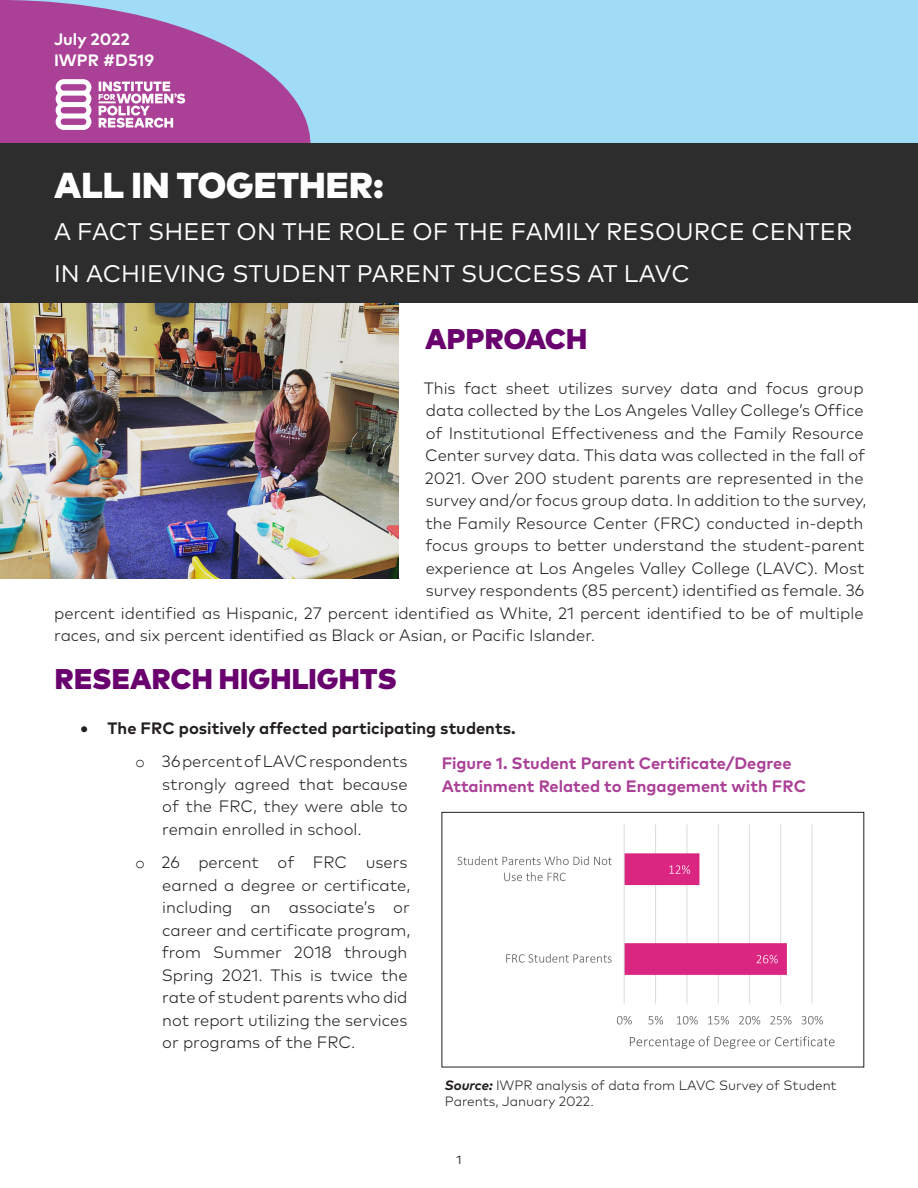
<style>
.page{position:relative;width:918px;height:1188px;background:#fff}
.page>*{position:absolute;margin:0;border:0;box-sizing:border-box;transform-origin:0 0}
.t1{font:900 36px "Mark Pro";letter-spacing:.005em;color:#fff}
.Heading_3{font:900 28.5px "Mark Pro";letter-spacing:.005em;color:#69016e}
.t2{font:24px/42px "Mark Pro";letter-spacing:.005em;color:#fff}
.t3{font:300 16.5px/22.5px "Mark Pro";color:#231f20;text-align:justify}
.Figure{font:700 16.5px/22.5px "Mark Pro";color:#ab4097}
.t4{font:700 16.5px "Mark Pro";color:#231f20}
.t5{font:700 16.5px "Mark Pro";color:#fff}
.t6{font:300 13.5px/16.2px "Mark Pro";color:#231f20}
.t7{font:12px "Mark Pro";color:#231f20}
.s1{font-family:"Courier New";font-weight:400}
.s2{font-weight:700;font-style:italic}
</style>
<div class="page">
<img style="left:0;top:302px;width:399px;height:277px">
<div style="left:0;top:0;width:918px;height:205px;background:#a0dcf5"></div>
<svg style="left:0;top:0;width:310px;height:143px;fill:#ab4097"></svg>
<div style="left:0;top:143px;width:918px;height:159px;background:#2d2d2d"></div>
<svg style="left:56px;top:79px;width:35px;height:51px;background:#ddb2d5"></svg>
<svg style="left:99px;top:81px;width:86px;height:47px;background:#cc8cc0"></svg>
<img style="left:457px;top:824px;width:378px;height:225px">
<div style="left:442px;top:812px;width:422px;height:255px;border:1px solid #231f20"></div>
<p class="t5" style="left:54px;top:27px;width:77px">July 2022</p>
<p class="t5" style="left:54px;top:48px;width:102px">IWPR #D519</p>
<p class="t1" style="left:54px;top:157px;width:331px">ALL IN TOGETHER:</p>
<p class="t2" style="left:54px;top:208px;width:800px">A FACT SHEET ON THE ROLE OF THE FAMILY RESOURCE CENTER<br>IN ACHIEVING STUDENT PARENT SUCCESS AT LAVC</p>
<p class="Heading_3" style="left:425px;top:317px;width:163px">APPROACH</p>
<p class="t3" style="left:424px;top:375px;width:441px">This fact sheet utilizes survey data and focus group</p>
<p class="t3" style="left:426px;top:398px;width:439px">data collected by the Los Angeles Valley College’s Office</p>
<p class="t3" style="left:426px;top:420px;width:439px">of Institutional Effectiveness and the Family Resource</p>
<p class="t3" style="left:425px;top:443px;width:442px">Center survey data. This data was collected in the fall of</p>
<p class="t3" style="left:425px;top:465px;width:440px">2021. Over 200 student parents are represented in the</p>
<p class="t3" style="left:426px;top:488px;width:442px">survey and/or focus group data. In addition to the survey,</p>
<p class="t3" style="left:425px;top:510px;width:440px">the Family Resource Center (FRC) conducted in-depth</p>
<p class="t3" style="left:425px;top:533px;width:441px">focus groups to better understand the student-parent</p>
<p class="t3" style="left:426px;top:555px;width:440px">experience at Los Angeles Valley College (LAVC). Most</p>
<p class="t3" style="left:426px;top:578px;width:440px">survey respondents (85 percent) identified as female. 36</p>
<p class="t3" style="left:54px;top:600px;width:811px">percent identified as Hispanic, 27 percent identified as White, 21 percent identified to be of multiple</p>
<p class="t3" style="left:54px;top:623px;width:542px">races, and six percent identified as Black or Asian, or Pacific Islander.</p>
<p class="Heading_3" style="left:55px;top:657px;width:343px">RESEARCH HIGHLIGHTS</p>
<p class="t4" style="left:80px;top:716px;width:437px">• The FRC positively affected participating students.</p>
<p class="t3" style="left:162px;top:749px;width:247px;text-indent:-27px"><span class="s1">o</span> 36 percent of LAVC respondents strongly agreed that because of the FRC, they were able to remain enrolled in school.</p>
<p class="t3" style="left:162px;top:850px;width:250px;text-align:left;text-indent:-26px"><span class="s1">o</span> 26 percent of FRC users earned a degree or certificate, including an associate’s or career and certificate program, from Summer 2018 through<br>Spring 2021. This is twice the rate of student parents who did not report utilizing the services or programs of the FRC.</p>
<p class="Figure" style="left:442px;top:751px;width:366px">Figure 1. Student Parent Certificate/Degree<br>Attainment Related to Engagement with FRC</p>
<p class="t6" style="left:445px;top:1076px;width:393px"><span class="s2">Source:</span> IWPR analysis of data from LAVC Survey of Student<br>Parents, January 2022.</p>
<p class="t7" style="left:456px;top:1151px;width:7px">1</p>
</div>
